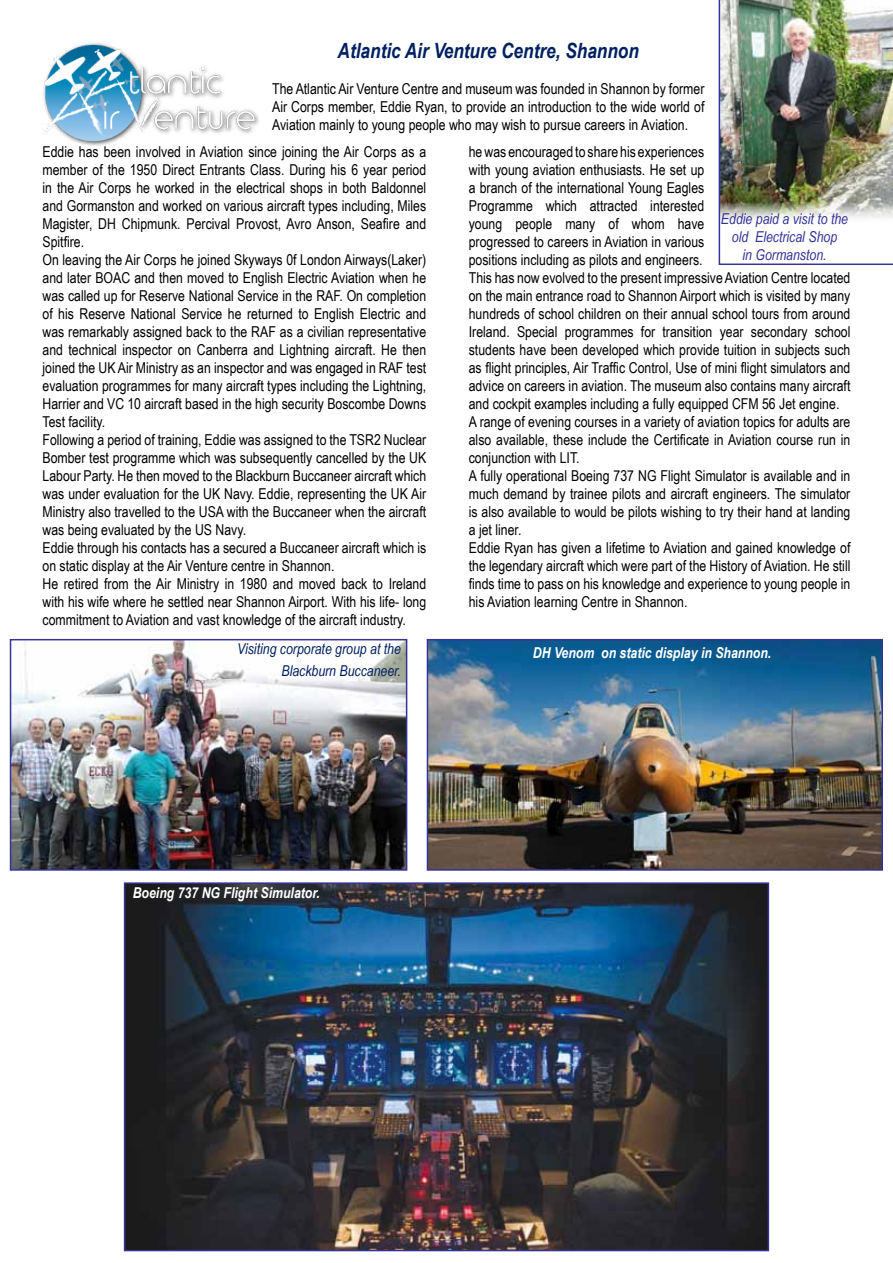
<style>
.page{position:relative;width:893px;height:1263px;background:#fff}
.page>*{position:absolute;margin:0;border:0;box-sizing:border-box;transform-origin:0 0}
.t1{font:italic 700 21px "Arial Narrow";color:#002060}
.t2{font:15px/18px "Arial Narrow";color:#000}
.t3{font:italic 700 15px "Arial Narrow";color:#fff}
.t4{font:italic 15px/18px "Arial Narrow";color:#339;text-align:center}
.t5{font:italic 15px/21.6px "Arial Narrow";color:#002060;text-align:right}
</style>
<div class="page">
<img style="left:43px;top:43px;width:215px;height:102px">
<img style="left:719px;top:0;width:174px;height:265px">
<img style="left:13px;top:642px;width:391px;height:226px">
<div style="left:10px;top:639px;width:397px;height:232px;border:2px solid #339"></div>
<img style="left:430px;top:642px;width:450px;height:226px">
<div style="left:427px;top:639px;width:456px;height:232px;border:2px solid #339"></div>
<img style="left:127px;top:885px;width:639px;height:363px">
<div style="left:124px;top:882px;width:645px;height:369px;border:2px solid #339"></div>
<h1 class="t1" style="left:338px;top:35px;width:303px">Atlantic Air Venture Centre, Shannon</h1>
<p class="t2" style="left:272px;top:79px;width:434px;text-align:justify">The Atlantic Air Venture Centre and museum was founded in Shannon by former Air Corps member, Eddie Ryan, to provide an introduction to the wide world of Aviation mainly to young people who may wish to pursue careers in Aviation.</p>
<p class="t2" style="left:43px;top:142px;width:385px">Eddie has been involved in Aviation since joining the Air Corps as a member of the 1950 Direct Entrants Class. During his 6 year period in the Air Corps he worked in the electrical shops in both Baldonnel and Gormanston and worked on various aircraft types including, Miles Magister, DH Chipmunk. Percival Provost, Avro Anson, Seafire and Spitfire.<br>On leaving the Air Corps he joined Skyways 0f London Airways(Laker) and later BOAC and then moved to English Electric Aviation when he was called up for Reserve National Service in the RAF. On completion of his Reserve National Service he returned to English Electric and was remarkably assigned back to the RAF as a civilian representative and technical inspector on Canberra and Lightning aircraft. He then joined the UK Air Ministry as an inspector and was engaged in RAF test evaluation programmes for many aircraft types including the Lightning, Harrier and VC 10 aircraft based in the high security Boscombe Downs Test facility.<br>Following a period of training, Eddie was assigned to the TSR2 Nuclear Bomber test programme which was subsequently cancelled by the UK Labour Party. He then moved to the Blackburn Buccaneer aircraft which was under evaluation for the UK Navy. Eddie, representing the UK Air Ministry also travelled to the USA with the Buccaneer when the aircraft was being evaluated by the US Navy.<br>Eddie through his contacts has a secured a Buccaneer aircraft which is on static display at the Air Venture centre in Shannon.<br>He retired from the Air Ministry in 1980 and moved back to Ireland with his wife where he settled near Shannon Airport. With his life- long commitment to Aviation and vast knowledge of the aircraft industry.</p>
<p class="t2" style="left:469px;top:142px;width:383px">he was encouraged to share his experiences<br>with young aviation enthusiasts. He set up<br>a branch of the international Young Eagles<br>Programme which attracted interested<br>young people many of whom have<br>progressed to careers in Aviation in various<br>positions including as pilots and engineers.<br>This has now evolved to the present impressive Aviation Centre located on the main entrance road to Shannon Airport which is visited by many hundreds of school children on their annual school tours from around Ireland. Special programmes for transition year secondary school students have been developed which provide tuition in subjects such as flight principles, Air Traffic Control, Use of mini flight simulators and advice on careers in aviation. The museum also contains many aircraft and cockpit examples including a fully equipped CFM 56 Jet engine.<br>A range of evening courses in a variety of aviation topics for adults are also available, these include the Certificate in Aviation course run in conjunction with LIT.<br>A fully operational Boeing 737 NG Flight Simulator is available and in much demand by trainee pilots and aircraft engineers. The simulator is also available to would be pilots wishing to try their hand at landing a jet liner.<br>Eddie Ryan has given a lifetime to Aviation and gained knowledge of the legendary aircraft which were part of the History of Aviation. He still finds time to pass on his knowledge and experience to young people in his Aviation learning Centre in Shannon.</p>
<p class="t4" style="left:721px;top:209px;width:129px">Eddie paid a visit to the old Electrical Shop<br>in Gormanston.</p>
<p class="t5" style="left:237px;top:638px;width:165px">Visiting corporate group at the<br>Blackburn Buccaneer.</p>
<p class="t3" style="left:533px;top:642px;width:240px">DH Venom on static display in Shannon.</p>
<p class="t3" style="left:133px;top:882px;width:189px">Boeing 737 NG Flight Simulator.</p>
</div>
